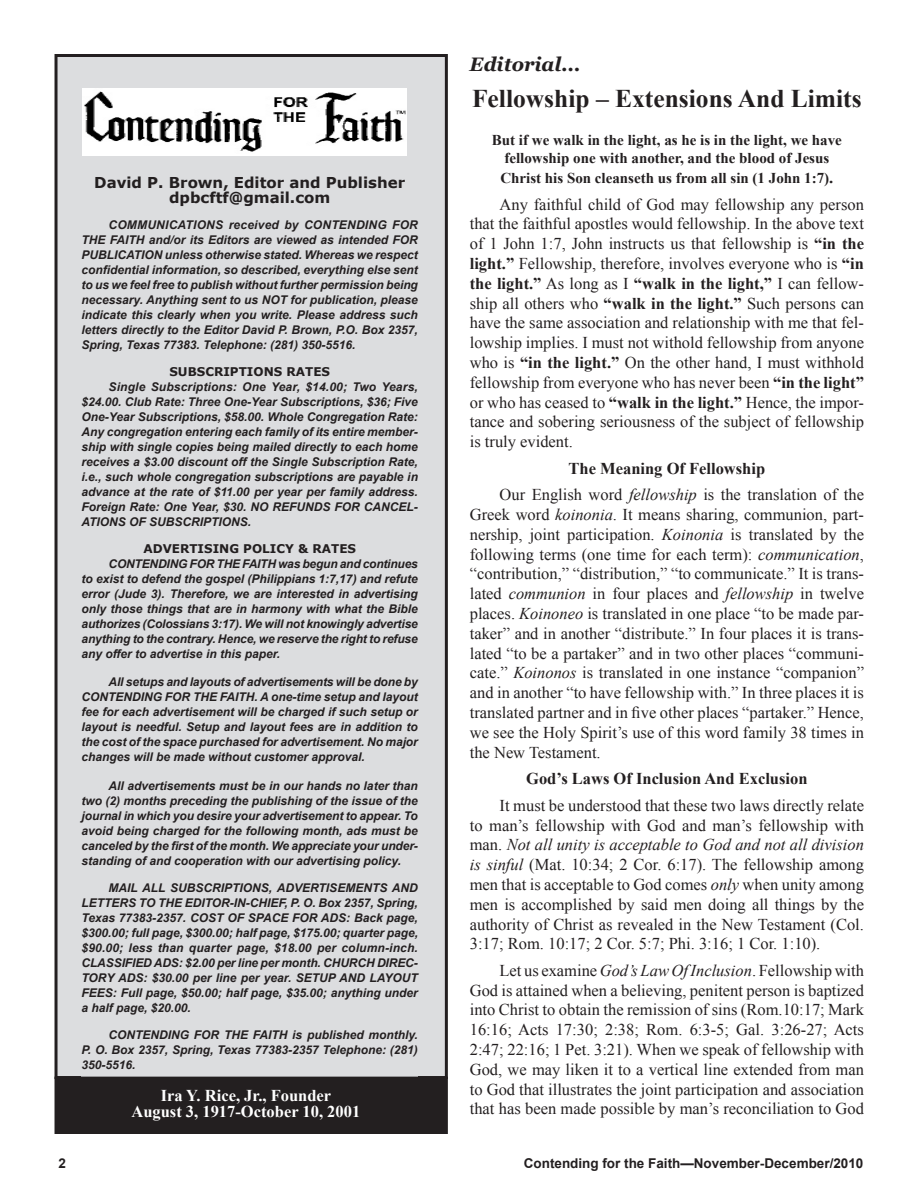
<style>
.page{position:relative;width:918px;height:1188px;background:#fff}
.page>*{position:absolute;margin:0;border:0;box-sizing:border-box;transform-origin:0 0}
.t1{font:700 25.5px "Times New Roman";color:#231f20}
.t2{font:italic 700 19.5px "Georgia";color:#231f20}
.t3{font:16.5px/19.8px "Times New Roman";color:#231f20;text-align:justify}
.t4{font:700 16.5px/16.5px "Times New Roman";color:#fff;text-align:center}
.t5{font:700 16.5px "Times New Roman";color:#231f20}
.t6{font:700 15px/18px "Times New Roman";color:#231f20;text-align:center}
.t7{font:700 15px/15px "Verdana";color:#231f20;text-align:center}
.t8{font:700 13.5px "Arial";color:#231f20}
.t9{font:italic 700 12px/15px "Arial";color:#231f20;text-align:justify}
.t10{font:700 12px "Verdana";color:#231f20}
.s1{font-size:16.5px}
.s2{font-weight:700}
.s3{font-style:italic}
</style>
<div class="page">
<div style="left:56px;top:56px;width:390px;height:1022px;background:#dcdddf"></div>
<div style="left:55px;top:54px;width:393px;height:1025px;border:3px solid #231f20"></div>
<div style="left:82px;top:162px;width:336px;height:914px;background:#dcdddf"></div>
<div style="left:59px;top:1081px;width:384px;height:49px;background:#231f20"></div>
<div style="left:55px;top:1077px;width:393px;height:57px;border:9px solid #231f20"></div>
<img style="left:83px;top:88px;width:323px;height:67px">
<p class="t7" style="left:94px;top:175px;width:312px">David P. Brown, Editor and Publisher dpbcftf@gmail.com</p>
<p class="t9" style="left:82px;top:218px;width:338px;text-indent:27px">COMMUNICATIONS received by CONTENDING FOR THE FAITH and/or its Editors are viewed as intended FOR PUBLICATION unless otherwise stated. Whereas we respect confidential information, so described, everything else sent to us we feel free to publish without further permission being necessary. Anything sent to us NOT for publication, please indicate this clearly when you write. Please address such letters directly to the Editor David P. Brown, P.O. Box 2357, Spring, Texas 77383. Telephone: (281) 350-5516.</p>
<p class="t10" style="left:169px;top:364px;width:162px">SUBSCRIPTIONS RATES</p>
<p class="t9" style="left:82px;top:380px;width:338px;text-indent:27px">Single Subscriptions: One Year, $14.00; Two Years, $24.00. Club Rate: Three One-Year Subscriptions, $36; Five One-Year Subscriptions, $58.00. Whole Congregation Rate:<br>Any congregation entering each family of its entire member&shy;ship with single copies being mailed directly to each home receives a $3.00 discount off the Single Subscription Rate, i.e., such whole congregation subscriptions are payable in advance at the rate of $11.00 per year per family address.<br>Foreign Rate: One Year, $30. NO REFUNDS FOR CANCEL-ATIONS OF SUBSCRIPTIONS.</p>
<p class="t10" style="left:143px;top:541px;width:214px">ADVERTISING POLICY &amp; RATES</p>
<p class="t9" style="left:82px;top:557px;width:338px;text-indent:27px">CONTENDING FOR THE FAITH was begun and continues to exist to defend the gospel (Philippians 1:7,17) and refute error (Jude 3). Therefore, we are interested in advertising only those things that are in harmony with what the Bible authorizes (Colossians 3:17). We will not knowingly advertise anything to the contrary. Hence, we reserve the right to refuse any offer to advertise in this paper.</p>
<p class="t9" style="left:82px;top:675px;width:338px;text-indent:27px">All setups and layouts of advertisements will be done by CONTENDING FOR THE FAITH. A one-time setup and layout fee for each advertisement will be charged if such setup or layout is needful. Setup and layout fees are in addition to the cost of the space purchased for advertisement. No major changes will be made without customer approval.</p>
<p class="t9" style="left:82px;top:779px;width:338px;text-indent:27px">All advertisements must be in our hands no later than two (2) months preceding the publishing of the issue of the journal in which you desire your advertisement to appear. To avoid being charged for the following month, ads must be canceled by the first of the month. We appreciate your under&shy;standing of and cooperation with our advertising policy.</p>
<p class="t9" style="left:82px;top:881px;width:338px;text-indent:27px">MAIL ALL SUBSCRIPTIONS, ADVERTISEMENTS AND LETTERS TO THE EDITOR-IN-CHIEF, P. O. Box 2357, Spring, Texas 77383-2357. COST OF SPACE FOR ADS: Back page, $300.00; full page, $300.00; half page, $175.00; quarter page, $90.00; less than quarter page, $18.00 per column-inch.<br>CLASSIFIED ADS: $2.00 per line per month. CHURCH DIREC-TORY ADS: $30.00 per line per year. SETUP AND LAYOUT FEES: Full page, $50.00; half page, $35.00; anything under a half page, $20.00.</p>
<p class="t9" style="left:82px;top:1028px;width:338px;text-indent:27px">CONTENDING FOR THE FAITH is published monthly.<br>P. O. Box 2357, Spring, Texas 77383-2357 Telephone: (281)<br>350-5516.</p>
<h3 class="t4" style="left:131px;top:1086px;width:230px">Ira Y. Rice, Jr., Founder<br>August 3, 1917-October 10, 2001</h3>
<h2 class="t2" style="left:470px;top:53px;width:112px">Editorial...</h2>
<h1 class="t1" style="left:472px;top:80px;width:391px">Fellowship – Extensions And Limits</h1>
<p class="t6" style="left:492px;top:131px;width:352px">But if we walk in the light, as he is in the light, we have fellowship one with another, and the blood of Jesus</p>
<p class="t6" style="left:500px;top:169px;width:335px">Christ his Son cleanseth us from all sin (1 John 1:7)<span class="s1">.</span></p>
<p class="t3" style="left:470px;top:194px;width:396px;text-indent:30px">Any faithful child of God may fellowship any person that the faithful apostles would fellowship. In the above text of 1 John 1:7, John instructs us that fellowship is <span class="s2">“in the light.”</span> Fellowship, therefore, involves everyone who is <span class="s2">“in the light.”</span> As long as I <span class="s2">“walk in the light,”</span> I can fellow&shy;ship all others who <span class="s2">“walk in the light.”</span> Such persons can have the same association and relationship with me that fel&shy;lowship implies. I must not withold fellowship from anyone who is <span class="s2">“in the light.”</span> On the other hand, I must withhold fellowship from everyone who has never been <span class="s2">“in the light” </span>or who has ceased to <span class="s2">“walk in the light.”</span> Hence, the impor&shy;tance and sobering seriousness of the subject of fellowship is truly evident.</p>
<h3 class="t3" style="left:500px;top:455px;width:366px;line-height:26.5px;text-indent:69px"><span class="s2">The Meaning Of Fellowship<br></span>Our English word <span class="s3">fellowship</span> is the translation of the</h3>
<p class="t3" style="left:470px;top:504px;width:396px">Greek word <span class="s3">koinonia</span>. It means sharing, communion, part&shy;nership, joint participation. <span class="s3">Koinonia</span> is translated by the following terms (one time for each term): <span class="s3">communication</span>, “contribution,” “distribution,” “to communicate.” It is trans&shy;lated <span class="s3">communion</span> in four places and <span class="s3">fellowship</span> in twelve places. <span class="s3">Koinoneo</span> is translated in one place “to be made par&shy;taker” and in another “distribute.” In four places it is trans&shy;lated “to be a partaker” and in two other places “communi&shy;cate.” <span class="s3">Koinonos</span> is translated in one instance “companion” and in another “to have fellowship with.” In three places it is translated partner and in five other places “partaker.” Hence, we see the Holy Spirit’s use of this word family 38 times in the New Testament.</p>
<h3 class="t5" style="left:526px;top:767px;width:283px">God’s Laws Of Inclusion And Exclusion</h3>
<p class="t3" style="left:470px;top:795px;width:396px;text-indent:30px">It must be understood that these two laws directly relate to man’s fellowship with God and man’s fellowship with man. <span class="s3">Not all unity is acceptable to God and not all division is sinful</span> (Mat. 10:34; 2 Cor. 6:17). The fellowship among men that is acceptable to God comes <span class="s3">only</span> when unity among men is accomplished by said men doing all things by the authority of Christ as revealed in the New Testament (Col.<br>3:17; Rom. 10:17; 2 Cor. 5:7; Phi. 3:16; 1 Cor. 1:10).</p>
<p class="t3" style="left:470px;top:960px;width:396px;text-indent:30px">Let us examine <span class="s3">God’s Law Of Inclusion</span>. Fellowship with God is attained when a believing, penitent person is baptized into Christ to obtain the remission of sins (Rom.10:17; Mark 16:16; Acts 17:30; 2:38; Rom. 6:3-5; Gal. 3:26-27; Acts 2:47; 22:16; 1 Pet. 3:21). When we speak of fellowship with God, we may liken it to a vertical line extended from man to God that illustrates the joint participation and association that has been made possible by man’s reconciliation to God</p>
<p class="t8" style="left:58px;top:1154px;width:9px">2</p>
<p class="t8" style="left:524px;top:1154px;width:341px">Contending for the Faith—November-December/2010</p>
</div>
